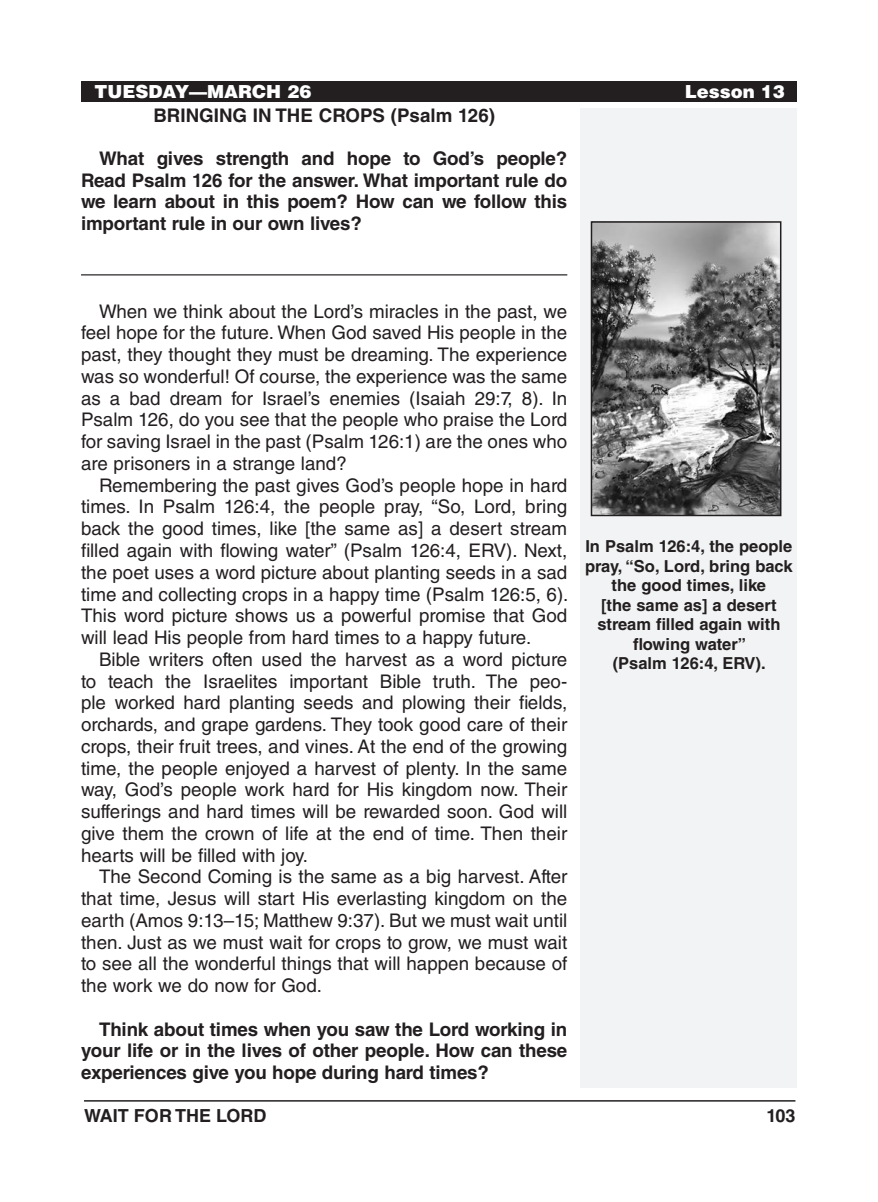
<style>
.page{position:relative;width:878px;height:1202px;background:#fff}
.page>*{position:absolute;margin:0;border:0;box-sizing:border-box;transform-origin:0 0}
.Body_Text{font:18.75px/21.8px "Helvetica LT Std";color:#231f20;text-align:justify}
.Body_Text_Bold_Space{font:18.75px/21.8px "Helvetica LT Std";color:#231f20;text-align:justify}
.Body_Text_Bold_Space-2{font:700 18.75px/21.8px "Helvetica LT Std";letter-spacing:-.01em;color:#231f20;text-align:justify}
.Subheadings{font:700 18.75px "Helvetica LT Std";color:#231f20}
.Running_Head_-_Left{font:900 18px "Helvetica LT Std";color:#fff}
.t1{font:700 18px "Helvetica LT Std";color:#231f20}
.Image_Captions{font:700 16.5px/19.5px "Helvetica LT Std";color:#231f20;text-align:center}
</style>
<div class="page">
<hr style="left:84px;top:1100px;width:711px;height:1px;background:#231f20">
<div style="left:580px;top:108px;width:216px;height:979px;background:#f2f3f4"></div>
<div style="left:81px;top:81px;width:715px;height:20px;background:#231f20"></div>
<hr style="left:81px;top:274px;width:486px;height:1px;background:#231f20">
<img style="left:593px;top:224px;width:185px;height:289px">
<div style="left:590px;top:221px;width:191px;height:295px;border:2px solid #231f20"></div>
<p class="Running_Head_-_Left" style="left:95px;top:79px;width:218px">TUESDAY—MARCH 26</p>
<p class="Running_Head_-_Left" style="left:684px;top:79px;width:102px">Lesson 13</p>
<p class="Subheadings" style="left:153px;top:103px;width:343px">BRINGING IN THE CROPS (Psalm 126)</p>
<p class="Body_Text_Bold_Space-2" style="left:81px;top:147px;width:488px;text-indent:18px">What gives strength and hope to God’s people?<br>Read Psalm 126 for the answer. What important rule do we learn about in this poem? How can we follow this important rule in our own lives?</p>
<p class="Body_Text_Bold_Space" style="left:81px;top:300px;width:488px;text-indent:18px">When we think about the Lord’s miracles in the past, we feel hope for the future. When God saved His people in the past, they thought they must be dreaming. The experience was so wonderful! Of course, the experience was the same as a bad dream for Israel’s enemies (Isaiah 29:7, 8). In Psalm 126, do you see that the people who praise the Lord for saving Israel in the past (Psalm 126:1) are the ones who are prisoners in a strange land?</p>
<p class="Body_Text" style="left:81px;top:474px;width:489px;text-indent:18px">Remembering the past gives God’s people hope in hard times. In Psalm 126:4, the people pray, “So, Lord, bring back the good times, like [the same as] a desert stream filled again with flowing water” (Psalm 126:4, ERV). Next, the poet uses a word picture about planting seeds in a sad time and collecting crops in a happy time (Psalm 126:5, 6).<br>This word picture shows us a powerful promise that God will lead His people from hard times to a happy future.</p>
<p class="Body_Text" style="left:81px;top:648px;width:488px;text-indent:18px">Bible writers often used the harvest as a word picture to teach the Israelites important Bible truth. The peo&shy;ple worked hard planting seeds and plowing their fields, orchards, and grape gardens. They took good care of their crops, their fruit trees, and vines. At the end of the growing time, the people enjoyed a harvest of plenty. In the same way, God’s people work hard for His kingdom now. Their sufferings and hard times will be rewarded soon. God will give them the crown of life at the end of time. Then their hearts will be filled with joy.</p>
<p class="Body_Text" style="left:81px;top:866px;width:488px;text-indent:18px">The Second Coming is the same as a big harvest. After that time, Jesus will start His everlasting kingdom on the earth (Amos 9:13–15; Matthew 9:37). But we must wait until then. Just as we must wait for crops to grow, we must wait to see all the wonderful things that will happen because of the work we do now for God.</p>
<p class="Body_Text_Bold_Space-2" style="left:81px;top:1017px;width:488px;text-indent:18px">Think about times when you saw the Lord working in your life or in the lives of other people. How can these experiences give you hope during hard times?</p>
<p class="Image_Captions" style="left:585px;top:536px;width:209px">In Psalm 126:4, the people pray, “So, Lord, bring back the good times, like</p>
<p class="Image_Captions" style="left:597px;top:595px;width:184px">[the same as] a desert stream filled again with flowing water”<br>(Psalm 126:4, ERV).</p>
<p class="t1" style="left:84px;top:1104px;width:184px">WAIT FOR THE LORD</p>
<p class="t1" style="left:766px;top:1104px;width:31px">103</p>
</div>
